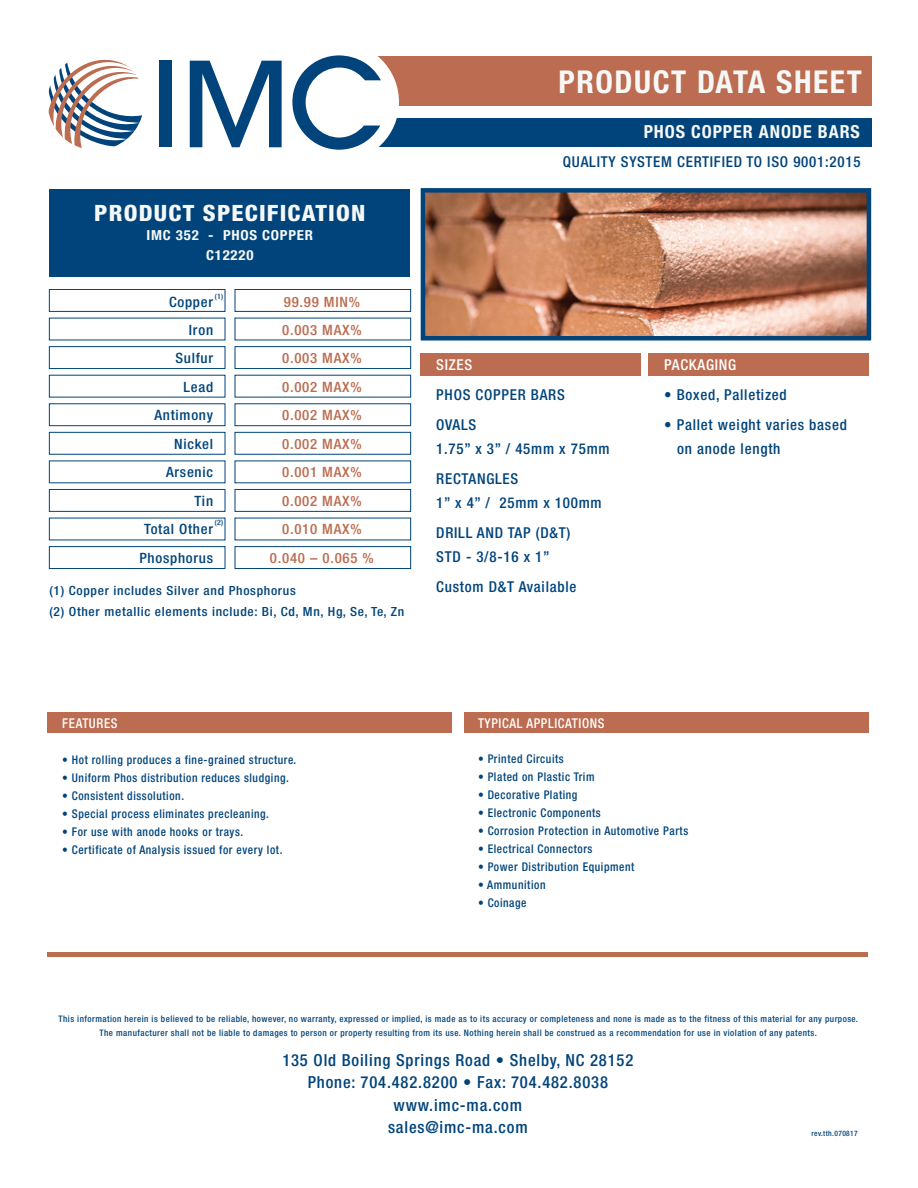
<style>
.page{position:relative;width:918px;height:1188px;background:#fff}
.page>*{position:absolute;margin:0;border:0;box-sizing:border-box;transform-origin:0 0}
.t1{font:700 condensed 31.5px "Helvetica Neue";letter-spacing:.05em;color:#f6f8f8}
.t2{font:800 condensed 22.5px "Helvetica Neue";letter-spacing:.05em;color:#f6f8f8;scale:1.07 1}
.t3{font:700 condensed 18px "Helvetica Neue";letter-spacing:.05em;color:#f6f8f8}
.t4{font:500 condensed 16.65px/22.5px "Helvetica Neue";letter-spacing:.05em;color:#00447b;text-align:center}
.t5{font:500 condensed 15px/30px "Helvetica Neue";letter-spacing:.05em;color:#00447b}
.t6{font:500 condensed 15px "Helvetica Neue";letter-spacing:.05em;color:#fff}
.t7{font:500 condensed 14.25px/28.5px "Helvetica Neue";letter-spacing:.05em;color:#bc6c50;text-align:center;scale:1.04 1}
.t8{font:500 condensed 14.25px/28.5px "Helvetica Neue";letter-spacing:.05em;color:#00447b;text-align:right;scale:1.04 1}
.t9{font:700 condensed 13.95px/19.5px "Helvetica Neue";letter-spacing:.05em;color:#f6f8f8;text-align:center;scale:1.07 1}
.t10{font:500 condensed 13.5px "Helvetica Neue";letter-spacing:.05em;color:#fff;scale:.96 1}
.t11{font:500 condensed 12.6px/21px "Helvetica Neue";letter-spacing:.05em;color:#00447b;scale:1.07 1}
.t12{font:500 condensed 12px "Helvetica Neue";letter-spacing:.05em;color:#00447b;scale:.96 1}
.t13{font:500 condensed 9px/13.5px "Helvetica Neue";letter-spacing:.05em;color:#00447b;text-align:center}
.t14{font:500 condensed 7.5px "Helvetica Neue";letter-spacing:.05em;color:#00447b}
.t15{font:500 condensed 7.5px "Helvetica Neue";letter-spacing:.05em;color:#00447b;scale:1.04 1}
</style>
<div class="page">
<img style="left:426px;top:193px;width:440px;height:143px">
<div style="left:351px;top:56px;width:521px;height:49px;background:#bc6c50"></div>
<div style="left:351px;top:119px;width:521px;height:28px;background:#00447b"></div>
<div style="left:279px;top:42px;width:120px;height:120px;background:#fff;border-radius:50%"></div>
<div style="left:49px;top:189px;width:361px;height:87px;background:#00447b"></div>
<svg style="left:48px;top:59px;width:95px;height:89px"></svg>
<div style="left:160px;top:61px;width:12px;height:86px;background:#00447b"></div>
<svg style="left:190px;top:61px;width:92px;height:86px"></svg>
<svg style="left:292px;top:55px;width:89px;height:95px"></svg>
<div style="left:49px;top:289px;width:176px;height:23px;border:1px solid #00447b"></div>
<div style="left:235px;top:289px;width:176px;height:23px;border:1px solid #00447b"></div>
<div style="left:49px;top:346px;width:176px;height:23px;border:1px solid #00447b"></div>
<div style="left:235px;top:346px;width:176px;height:23px;border:1px solid #00447b"></div>
<div style="left:49px;top:403px;width:176px;height:23px;border:1px solid #00447b"></div>
<div style="left:235px;top:403px;width:176px;height:23px;border:1px solid #00447b"></div>
<div style="left:49px;top:432px;width:176px;height:23px;border:1px solid #00447b"></div>
<div style="left:235px;top:432px;width:176px;height:23px;border:1px solid #00447b"></div>
<div style="left:49px;top:489px;width:176px;height:23px;border:1px solid #00447b"></div>
<div style="left:235px;top:489px;width:176px;height:23px;border:1px solid #00447b"></div>
<div style="left:49px;top:546px;width:176px;height:23px;border:1px solid #00447b"></div>
<div style="left:235px;top:546px;width:176px;height:23px;border:1px solid #00447b"></div>
<div style="left:648px;top:353px;width:220px;height:22px;background:#bc6c50"></div>
<div style="left:421px;top:353px;width:220px;height:22px;background:#bc6c50"></div>
<div style="left:47px;top:712px;width:405px;height:21px;background:#bc6c50"></div>
<div style="left:464px;top:712px;width:405px;height:21px;background:#bc6c50"></div>
<div style="left:421px;top:188px;width:450px;height:153px;border:4px solid #00447b"></div>
<div style="left:47px;top:952px;width:821px;height:5px;background:#bc6c50"></div>
<h1 class="t1" style="left:558px;top:62px;width:305px">PRODUCT DATA SHEET</h1>
<h3 class="t3" style="left:644px;top:121px;width:218px">PHOS COPPER ANODE BARS</h3>
<h2 class="t2" style="left:94px;top:199px;width:255px">PRODUCT SPECIFICATION</h2>
<p class="t9" style="left:147px;top:225px;width:157px">IMC 352 - PHOS COPPER<br>C12220</p>
<p class="t8" style="left:139px;top:287px;width:72px">Copper<br>Iron<br>Sulfur<br>Lead<br>Antimony<br>Nickel<br>Arsenic<br>Tin<br>Total Other<br>Phosphorus</p>
<p class="t7" style="left:270px;top:287px;width:101px">99.99 MIN%<br>0.003 MAX%<br>0.003 MAX%<br>0.002 MAX%<br>0.002 MAX%<br>0.002 MAX%<br>0.001 MAX%<br>0.002 MAX%<br>0.010 MAX%<br>0.040 – 0.065 %</p>
<p class="t11" style="left:49px;top:580px;width:333px">(1) Copper includes Silver and Phosphorus<br>(2) Other metallic elements include: Bi, Cd, Mn, Hg, Se, Te, Zn</p>
<p class="t15" style="left:215px;top:292px;width:10px">(1)</p>
<p class="t15" style="left:215px;top:518px;width:10px">(2)</p>
<p class="t5" style="left:563px;top:146px;width:299px">QUALITY SYSTEM CERTIFIED TO ISO 9001:2015</p>
<p class="t6" style="left:436px;top:356px;width:38px">SIZES</p>
<p class="t5" style="left:436px;top:380px;width:130px">PHOS COPPER BARS<br>OVALS</p>
<p class="t5" style="left:436px;top:434px;width:175px">1.75” x 3” / 45mm x 75mm<br>RECTANGLES</p>
<p class="t5" style="left:436px;top:488px;width:167px">1” x 4” / 25mm x 100mm<br>DRILL AND TAP (D&amp;T)</p>
<p class="t5" style="left:436px;top:542px;width:142px">STD - 3/8-16 x 1”<br>Custom D&amp;T Available</p>
<p class="t6" style="left:664px;top:356px;width:74px">PACKAGING</p>
<p class="t5" style="left:664px;top:380px;width:124px">• Boxed, Palletized</p>
<p class="t5" style="left:677px;top:413px;width:171px;line-height:24px;text-indent:-13px">• Pallet weight varies based on anode length</p>
<p class="t10" style="left:62px;top:716px;width:59px">FEATURES</p>
<p class="t12" style="left:62px;top:753px;width:245px">• Hot rolling produces a fine-grained structure.</p>
<p class="t12" style="left:62px;top:771px;width:237px">• Uniform Phos distribution reduces sludging.</p>
<p class="t12" style="left:62px;top:789px;width:129px">• Consistent dissolution.</p>
<p class="t12" style="left:62px;top:807px;width:217px">• Special process eliminates precleaning.</p>
<p class="t12" style="left:62px;top:825px;width:190px">• For use with anode hooks or trays.</p>
<p class="t12" style="left:62px;top:843px;width:231px">• Certificate of Analysis issued for every lot.</p>
<p class="t10" style="left:478px;top:716px;width:133px">TYPICAL APPLICATIONS</p>
<p class="t12" style="left:478px;top:752px;width:91px">• Printed Circuits</p>
<p class="t12" style="left:478px;top:770px;width:123px">• Plated on Plastic Trim</p>
<p class="t12" style="left:478px;top:788px;width:105px">• Decorative Plating</p>
<p class="t12" style="left:478px;top:806px;width:129px">• Electronic Components</p>
<p class="t12" style="left:478px;top:824px;width:220px">• Corrosion Protection in Automotive Parts</p>
<p class="t12" style="left:478px;top:842px;width:121px">• Electrical Connectors</p>
<p class="t12" style="left:478px;top:860px;width:164px">• Power Distribution Equipment</p>
<p class="t12" style="left:478px;top:878px;width:72px">• Ammunition</p>
<p class="t12" style="left:478px;top:896px;width:52px">• Coinage</p>
<p class="t13" style="left:59px;top:1012px;width:801px">This information herein is believed to be reliable, however, no warranty, expressed or implied, is made as to its accuracy or completeness and none is made as to the fitness of this material for any purpose.<br>The manufacturer shall not be liable to damages to person or property resulting from its use. Nothing herein shall be construed as a recommendation for use in violation of any patents.</p>
<h3 class="t4" style="left:282px;top:1048px;width:352px">135 Old Boiling Springs Road • Shelby, NC 28152<br>Phone: 704.482.8200 • Fax: 704.482.8038 www.imc-ma.com<br>sales@imc-ma.com</h3>
<p class="t14" style="left:812px;top:1129px;width:48px">rev.tth.070817</p>
</div>
